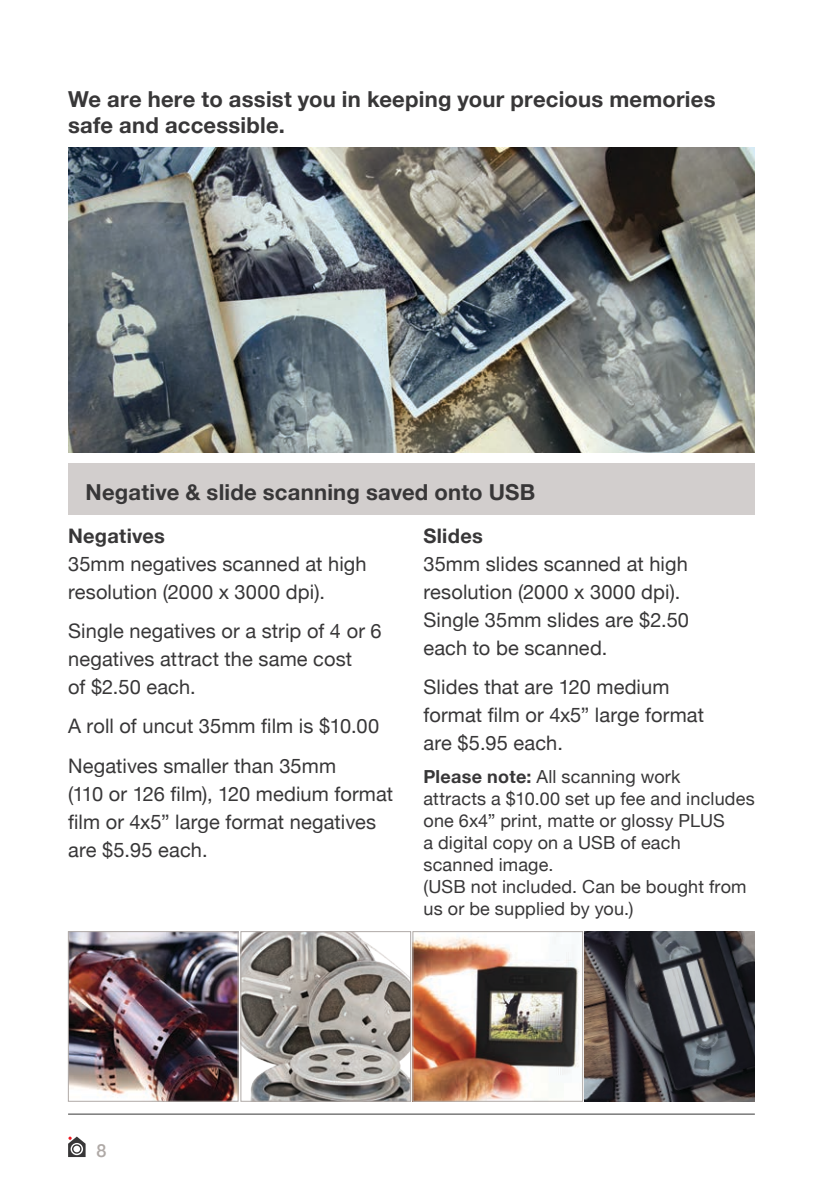
<style>
.page{position:relative;width:840px;height:1191px;background:#fff}
.page>*{position:absolute;margin:0;border:0;box-sizing:border-box;transform-origin:0 0}
.t1{font:700 22px/26.4px "Helvetica Neue";letter-spacing:.01em;color:#383738}
.t2{font:20px/28px "Helvetica Neue";letter-spacing:.005em;color:#383738}
.t3{font:18px/22px "Helvetica Neue";letter-spacing:.01em;color:#383738}
.t4{font:500 18px "Helvetica Neue";color:#afa9a6}
.s1{font-weight:700}
</style>
<div class="page">
<svg style="left:68px;top:1136px;width:17px;height:21px"></svg>
<hr style="left:68px;top:1113px;width:686px;height:1px;background:#383738">
<div style="left:68px;top:463px;width:686px;height:51px;background:#d2cecd"></div>
<img style="left:70px;top:933px;width:166px;height:166px">
<div style="left:68px;top:931px;width:170px;height:170px;border:1px solid #afa9a6"></div>
<img style="left:414px;top:937px;width:165px;height:162px">
<div style="left:412px;top:931px;width:170px;height:170px;border:1px solid #afa9a6"></div>
<img style="left:584px;top:931px;width:170px;height:170px">
<img style="left:242px;top:933px;width:166px;height:166px">
<div style="left:240px;top:931px;width:170px;height:170px;border:1px solid #afa9a6"></div>
<img style="left:68px;top:147px;width:686px;height:305px">
<p class="t1" style="left:68px;top:86px;width:648px">We are here to assist you in keeping your precious memories safe and accessible.</p>
<p class="t1" style="left:85px;top:479px;width:451px">Negative &amp; slide scanning saved onto USB</p>
<p class="t2" style="left:68px;top:523px;width:300px"><span class="s1">Negatives<br></span>35mm negatives scanned at high resolution (2000 x 3000 dpi).</p>
<p class="t2" style="left:68px;top:618px;width:315px">Single negatives or a strip of 4 or 6 negatives attract the same cost<br>of $2.50 each.</p>
<p class="t2" style="left:68px;top:713px;width:312px">A roll of uncut 35mm film is $10.00</p>
<p class="t2" style="left:68px;top:753px;width:326px">Negatives smaller than 35mm<br>(110 or 126 film), 120 medium format film or 4x5” large format negatives are $5.95 each.</p>
<p class="t2" style="left:423px;top:523px;width:267px"><span class="s1">Slides<br></span>35mm slides scanned at high resolution (2000 x 3000 dpi).<br>Single 35mm slides are $2.50 each to be scanned.</p>
<p class="t2" style="left:423px;top:674px;width:282px">Slides that are 120 medium format film or 4x5” large format are $5.95 each.</p>
<p class="t3" style="left:423px;top:767px;width:332px"><span class="s1">Please note:</span> All scanning work<br>attracts a $10.00 set up fee and includes one 6x4” print, matte or glossy PLUS<br>a digital copy on a USB of each scanned image.<br>(USB not included. Can be bought from us or be supplied by you.)</p>
<p class="t4" style="left:96px;top:1136px;width:12px">8</p>
</div>
